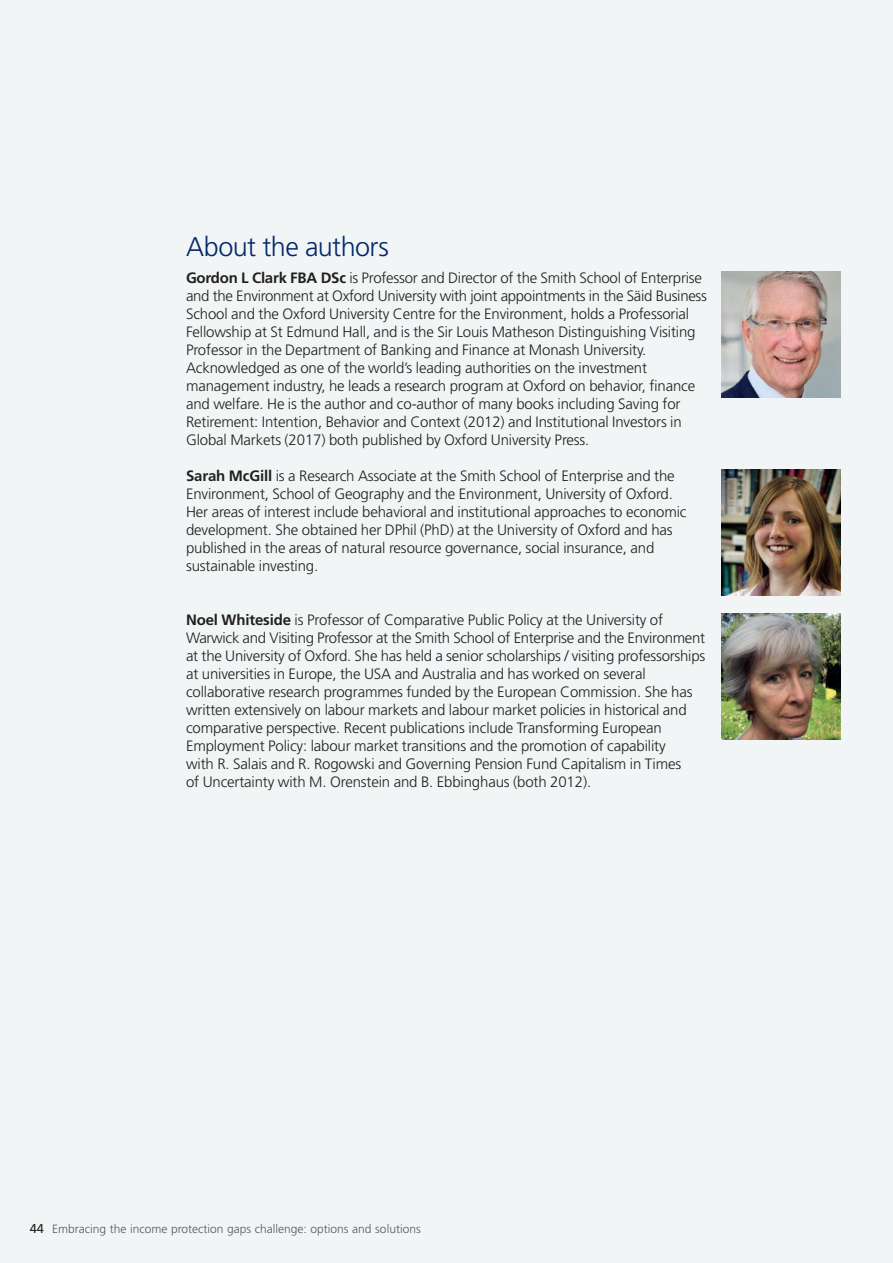
<style>
.page{position:relative;width:893px;height:1263px;background:#f1f5f5}
.page>*{position:absolute;margin:0;border:0;box-sizing:border-box;transform-origin:0 0}
.t1{font:300 27px "Frutiger LT Std";letter-spacing:-.02em;color:#04286b}
.t2{font:300 15px/18px "Frutiger LT Std";letter-spacing:-.01em;color:#231f20}
.t3{font:300 12px "Frutiger LT Std";color:#57585a}
.s1{font-weight:700}
.s2{font-weight:400;font-size:12.75px;color:#231f20}
</style>
<div class="page">
<img style="left:722px;top:470px;width:119px;height:126px">
<img style="left:722px;top:614px;width:119px;height:126px">
<img style="left:722px;top:272px;width:119px;height:126px">
<h1 class="t1" style="left:186px;top:231px;width:204px">About the authors</h1>
<p class="t2" style="left:186px;top:269px;width:522px"><span class="s1">Gordon L Clark FBA DSc</span> is Professor and Director of the Smith School of Enterprise and the Environment at Oxford University with joint appointments in the Säid Business School and the Oxford University Centre for the Environment, holds a Professorial Fellowship at St Edmund Hall, and is the Sir Louis Matheson Distinguishing Visiting Professor in the Department of Banking and Finance at Monash University.<br>Acknowledged as one of the world’s leading authorities on the investment management industry, he leads a research program at Oxford on behavior, finance and welfare. He is the author and co-author of many books including Saving for Retirement: Intention, Behavior and Context (2012) and Institutional Investors in Global Markets (2017) both published by Oxford University Press.</p>
<p class="t2" style="left:186px;top:467px;width:502px"><span class="s1">Sarah McGill</span> is a Research Associate at the Smith School of Enterprise and the Environment, School of Geography and the Environment, University of Oxford.<br>Her areas of interest include behavioral and institutional approaches to economic development. She obtained her DPhil (PhD) at the University of Oxford and has published in the areas of natural resource governance, social insurance, and sustainable investing.</p>
<p class="t2" style="left:186px;top:611px;width:521px"><span class="s1">Noel Whiteside</span> is Professor of Comparative Public Policy at the University of Warwick and Visiting Professor at the Smith School of Enterprise and the Environment at the University of Oxford. She has held a senior scholarships / visiting professorships at universities in Europe, the USA and Australia and has worked on several collaborative research programmes funded by the European Commission. She has written extensively on labour markets and labour market policies in historical and comparative perspective. Recent publications include Transforming European Employment Policy: labour market transitions and the promotion of capability<br>with R. Salais and R. Rogowski and Governing Pension Fund Capitalism in Times<br>of Uncertainty with M. Orenstein and B. Ebbinghaus (both 2012).</p>
<p class="t3" style="left:30px;top:1222px;width:392px"><span class="s2">44</span> Embracing the income protection gaps challenge: options and solutions</p>
</div>
